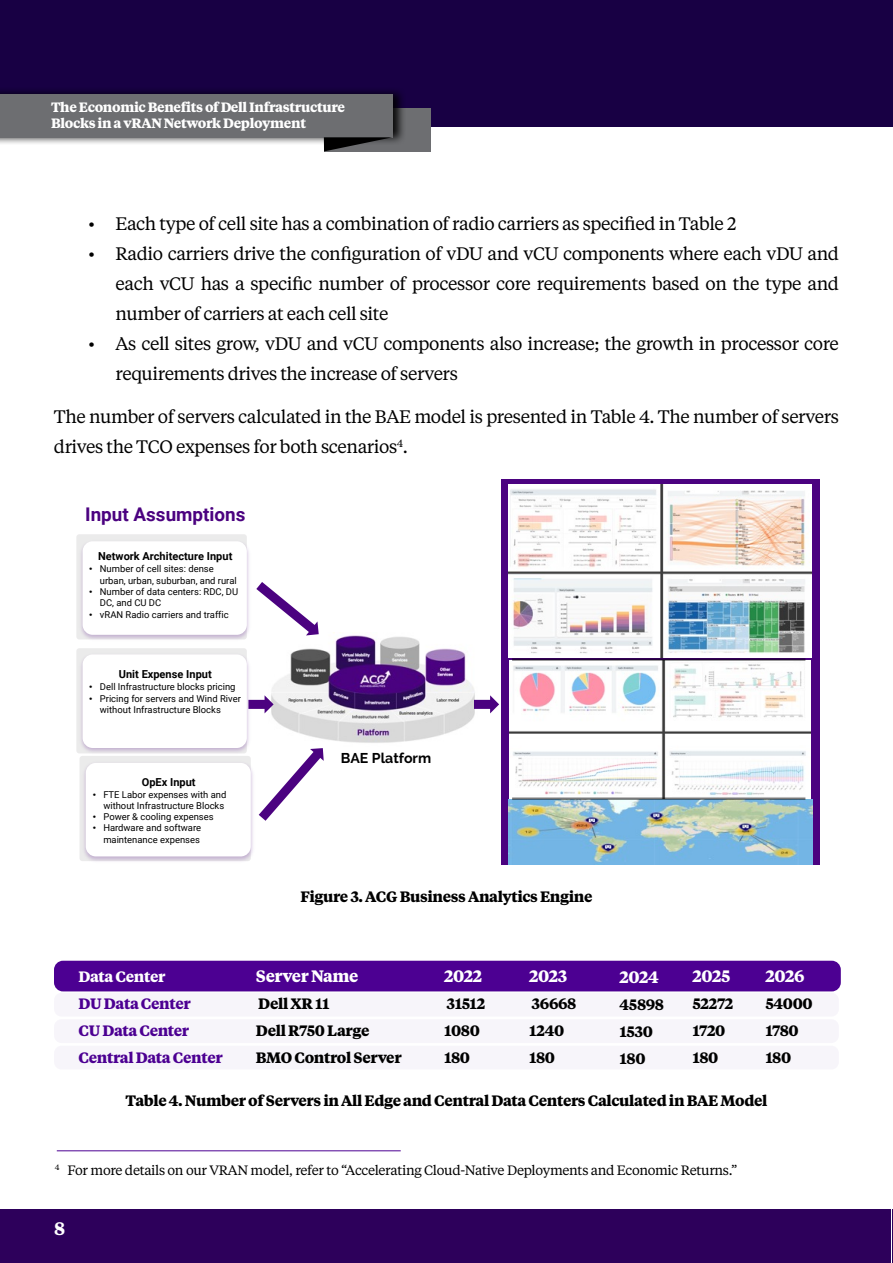
<style>
.page{position:relative;width:893px;height:1263px;background:#fff}
.page>*{position:absolute;margin:0;border:0;box-sizing:border-box;transform-origin:0 0}
.t1{font:700 18.9px "Roboto";color:#4b0280}
.t2{font:18px/30px "Tiempos Text";letter-spacing:-.025em;color:#000}
.t3{font:700 18px "Tiempos Text";color:#fff}
.t4{font:700 16.5px "Tiempos Text";letter-spacing:-.025em;color:#fff}
.t5{font:700 15px/27px "Tiempos Text";letter-spacing:-.025em;color:#000}
.t6{font:700 15px/27px "Tiempos Text";letter-spacing:-.025em;color:#4c0092}
.t7{font:700 15px "Tiempos Text";letter-spacing:-.025em;color:#fff}
.t8{font:700 14.1px "Raleway";color:#000}
.t9{font:13.5px "Tiempos Text";letter-spacing:-.025em;color:#000}
.t10{font:700 13.5px/16.2px "Tiempos Text";letter-spacing:-.025em;color:#fff}
.t11{font:700 10.95px "Roboto";color:#000}
.t12{font:9.45px/11.9px "Roboto";color:#000}
.s1{font-family:"Arial"}
</style>
<div class="page">
<div style="left:0;top:0;width:893px;height:127px;background:#180044"></div>
<div style="left:0;top:1209px;width:891px;height:54px;background:#2d005b"></div>
<hr style="left:892px;top:1209px;width:1px;height:54px;background:#2d005b">
<div style="left:324px;top:108px;width:106px;height:43px;background:#6d6e71"></div>
<div style="left:0;top:86px;width:407px;height:59px;background:#000;opacity:.92"></div>
<div style="left:0;top:94px;width:392px;height:43px;background:#6d6e71"></div>
<svg style="left:324px;top:137px;width:68px;height:14px"></svg>
<img style="left:271px;top:632px;width:204px;height:111px">
<div style="left:76px;top:534px;width:171px;height:105px;background:#ebebeb;border-radius:3px"></div>
<svg style="left:259px;top:748px;width:65px;height:73px"></svg>
<img style="left:81px;top:547px;width:168px;height:93px">
<div style="left:83px;top:541px;width:164px;height:94px;background:#fff;border-radius:10px"></div>
<div style="left:76px;top:648px;width:171px;height:105px;background:#ebebeb;border-radius:3px"></div>
<img style="left:81px;top:658px;width:168px;height:96px">
<div style="left:83px;top:654px;width:164px;height:94px;background:#fff;border-radius:10px"></div>
<div style="left:79px;top:756px;width:172px;height:105px;background:#ebebeb;border-radius:3px"></div>
<img style="left:80px;top:765px;width:173px;height:97px">
<div style="left:86px;top:763px;width:165px;height:93px;background:#fff;border-radius:10px"></div>
<svg style="left:256px;top:582px;width:63px;height:53px"></svg>
<svg style="left:248px;top:695px;width:26px;height:18px"></svg>
<div style="left:501px;top:479px;width:319px;height:385px;background:#4b0280"></div>
<img style="left:509px;top:485px;width:303px;height:173px">
<img style="left:509px;top:661px;width:301px;height:138px">
<img style="left:509px;top:799px;width:304px;height:65px">
<hr style="left:512px;top:797px;width:293px;height:3px;background:#000;opacity:.53">
<hr style="left:512px;top:658px;width:293px;height:3px;background:#000;opacity:.53">
<svg style="left:474px;top:695px;width:25px;height:18px"></svg>
<div style="left:54px;top:961px;width:787px;height:30px;background:#4c0092;border-radius:9px"></div>
<div style="left:54px;top:993px;width:785px;height:24px;background:#f7f5fa;border-radius:8px"></div>
<div style="left:54px;top:1045px;width:785px;height:24px;background:#f7f5fa;border-radius:8px"></div>
<div style="left:54px;top:1019px;width:785px;height:24px;background:#f7f5fa;border-radius:8px"></div>
<hr style="left:57px;top:1150px;width:344px;height:1px;background:#4c0092">
<p class="t10" style="left:51px;top:98px;width:296px">The Economic Benefits of Dell Infrastructure<br>Blocks in a vRAN Network Deployment</p>
<p class="t2" style="left:88px;top:208px;width:649px">• Each type of cell site has a combination of radio carriers as specified in Table 2</p>
<p class="t2" style="left:116px;top:238px;width:725px;text-align:justify;text-indent:-27px">• Radio carriers drive the configuration of vDU and vCU components where each vDU and each vCU has a specific number of processor core requirements based on the type and number of carriers at each cell site</p>
<p class="t2" style="left:116px;top:328px;width:725px;text-indent:-27px">• As cell sites grow, vDU and vCU components also increase; the growth in processor core requirements drives the increase of servers</p>
<p class="t2" style="left:54px;top:400px;width:786px">The number of servers calculated in the BAE model is presented in Table 4. The number of servers drives the TCO expenses for both scenarios<sup>4</sup>.</p>
<p class="t1" style="left:85px;top:501px;width:162px">Input Assumptions</p>
<p class="t11" style="left:98px;top:549px;width:136px">Network Architecture Input</p>
<p class="t12" style="left:100px;top:562px;width:138px;text-indent:-11px"><span class="s1">•</span> Number of cell sites: dense urban, urban, suburban, and rural</p>
<p class="t12" style="left:100px;top:585px;width:140px;line-height:10.9px;text-indent:-11px"><span class="s1">•</span> Number of data centers: RDC, DU<br>DC, and CU DC</p>
<p class="t12" style="left:89px;top:608px;width:141px"><span class="s1">•</span> vRAN Radio carriers and traffic</p>
<p class="t11" style="left:119px;top:666px;width:95px">Unit Expense Input</p>
<p class="t12" style="left:89px;top:680px;width:148px"><span class="s1">•</span> Dell Infrastructure blocks pricing</p>
<p class="t12" style="left:100px;top:692px;width:143px;line-height:10.9px;text-indent:-11px"><span class="s1">•</span> Pricing for servers and Wind River without Infrastructure Blocks</p>
<p class="t11" style="left:142px;top:774px;width:55px">OpEx Input</p>
<p class="t12" style="left:93px;top:788px;width:135px;text-align:right"><span class="s1">•</span> FTE Labor expenses with and without Infrastructure Blocks</p>
<p class="t12" style="left:93px;top:811px;width:122px"><span class="s1">•</span> Power &amp; cooling expenses</p>
<p class="t12" style="left:93px;top:822px;width:110px;text-align:right"><span class="s1">•</span> Hardware and software maintenance expenses</p>
<p class="t8" style="left:341px;top:750px;width:92px">BAE Platform</p>
<p class="t5" style="left:300px;top:882px;width:294px">Figure 3. ACG Business Analytics Engine</p>
<p class="t7" style="left:78px;top:966px;width:88px">Data Center</p>
<p class="t6" style="left:78px;top:989px;width:146px">DU Data Center<br>CU Data Center<br>Central Data Center</p>
<p class="t4" style="left:256px;top:965px;width:104px">Server Name</p>
<p class="t5" style="left:256px;top:990px;width:147px">Dell XR 11<br>Dell R750 Large<br>BMO Control Server</p>
<p class="t4" style="left:444px;top:965px;width:40px">2022</p>
<p class="t5" style="left:444px;top:990px;width:43px">31512<br>1080<br>180</p>
<p class="t4" style="left:529px;top:965px;width:40px">2023</p>
<p class="t5" style="left:529px;top:990px;width:49px">36668<br>1240<br>180</p>
<p class="t4" style="left:620px;top:965px;width:41px">2024</p>
<p class="t5" style="left:620px;top:990px;width:46px">45898<br>1530<br>180</p>
<p class="t4" style="left:692px;top:965px;width:40px">2025</p>
<p class="t5" style="left:692px;top:990px;width:43px">52272<br>1720<br>180</p>
<p class="t4" style="left:765px;top:965px;width:41px">2026</p>
<p class="t5" style="left:765px;top:990px;width:49px">54000<br>1780<br>180</p>
<p class="t5" style="left:125px;top:1086px;width:643px">Table 4. Number of Servers in All Edge and Central Data Centers Calculated in BAE Model</p>
<p class="t9" style="left:55px;top:1161px;width:684px"><sup>4</sup> For more details on our VRAN model, refer to “Accelerating Cloud-Native Deployments and Economic Returns.”</p>
<p class="t3" style="left:54px;top:1215px;width:13px">8</p>
</div>
